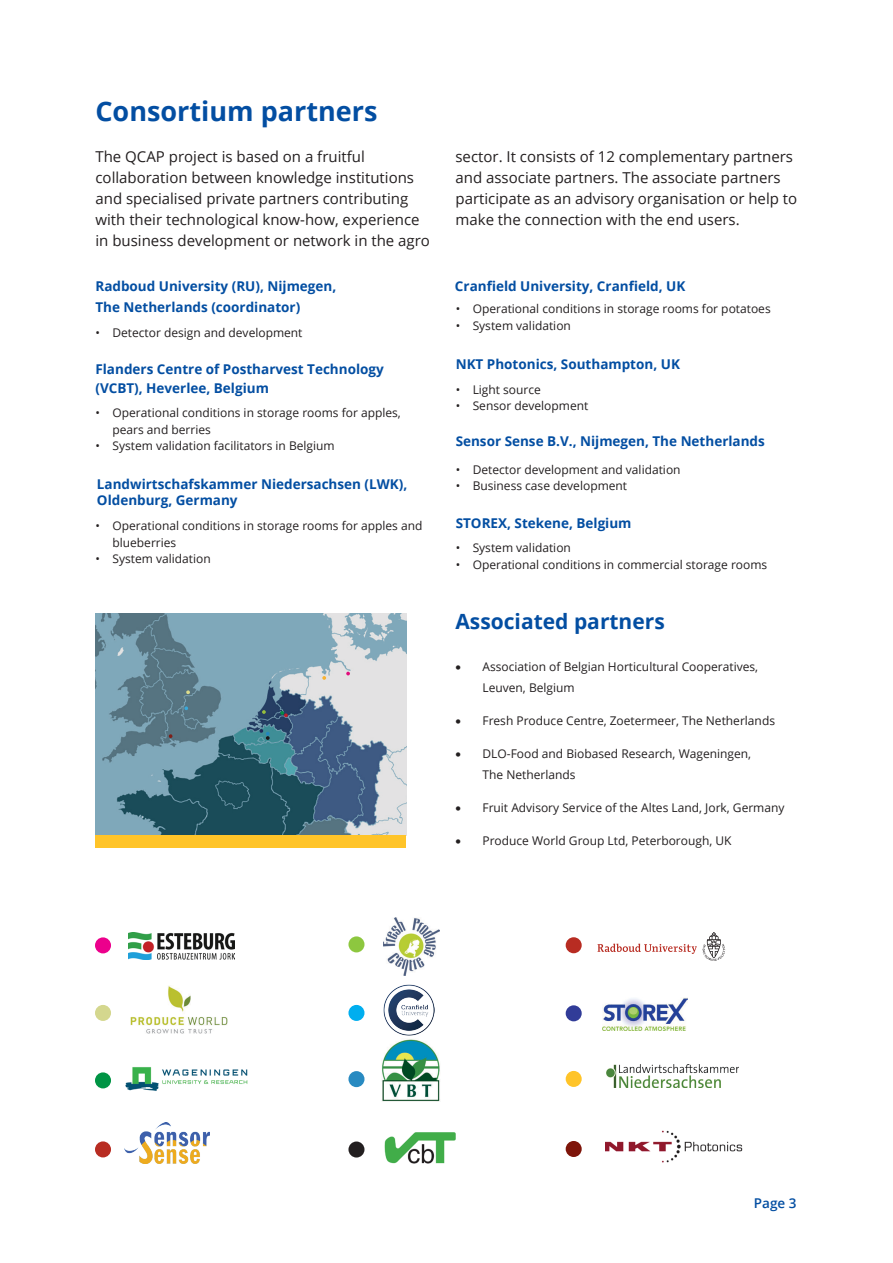
<style>
.page{position:relative;width:893px;height:1263px;background:#fff}
.page>*{position:absolute;margin:0;border:0;box-sizing:border-box;transform-origin:0 0}
.t1{font:700 27px "Open Sans";color:#034ea2}
.t2{font:700 21px "Open Sans";color:#034ea2}
.t3{font:15px/21px "Open Sans";color:#231f20}
.t4{font:700 13.5px/21px "Open Sans";color:#034ea2}
.t5{font:600 13.5px "Open Sans";color:#034ea2}
.t6{font:12px/21px "Open Sans";color:#231f20}
</style>
<div class="page">
<img style="left:384px;top:1132px;width:72px;height:32px">
<img style="left:606px;top:1130px;width:137px;height:33px">
<img style="left:95px;top:613px;width:311px;height:222px">
<svg style="left:280px;top:711px;width:8px;height:6px"></svg>
<svg style="left:262px;top:710px;width:4px;height:4px"></svg>
<svg style="left:184px;top:706px;width:4px;height:4px"></svg>
<svg style="left:322px;top:676px;width:4px;height:4px"></svg>
<svg style="left:168px;top:734px;width:5px;height:4px"></svg>
<svg style="left:186px;top:690px;width:4px;height:4px"></svg>
<svg style="left:259px;top:729px;width:11px;height:11px"></svg>
<svg style="left:346px;top:672px;width:4px;height:3px"></svg>
<div style="left:95px;top:835px;width:311px;height:13px;background:#ffc429"></div>
<img style="left:383px;top:984px;width:51px;height:52px">
<div style="left:348px;top:1005px;width:16px;height:16px;background:#00aeef;border-radius:50%"></div>
<img style="left:128px;top:932px;width:106px;height:28px">
<div style="left:95px;top:937px;width:16px;height:16px;background:#ec008c;border-radius:50%"></div>
<img style="left:130px;top:986px;width:97px;height:47px">
<div style="left:95px;top:1005px;width:16px;height:16px;background:#d4d78e;border-radius:50%"></div>
<img style="left:125px;top:1067px;width:123px;height:24px">
<div style="left:95px;top:1072px;width:16px;height:16px;background:#009444;border-radius:50%"></div>
<img style="left:125px;top:1122px;width:85px;height:42px">
<div style="left:95px;top:1141px;width:16px;height:16px;background:#b82c22;border-radius:50%"></div>
<img style="left:384px;top:917px;width:55px;height:58px">
<div style="left:348px;top:936px;width:16px;height:16px;background:#8dc73f;border-radius:50%"></div>
<img style="left:382px;top:1039px;width:58px;height:63px">
<div style="left:348px;top:1071px;width:16px;height:16px;background:#288ac1;border-radius:50%"></div>
<div style="left:348px;top:1141px;width:16px;height:16px;background:#231f20;border-radius:50%"></div>
<svg style="left:597px;top:943px;width:100px;height:11px"></svg>
<svg style="left:703px;top:932px;width:22px;height:29px"></svg>
<div style="left:566px;top:937px;width:16px;height:16px;background:#b82c22;border-radius:50%"></div>
<img style="left:602px;top:997px;width:85px;height:33px">
<div style="left:566px;top:1005px;width:16px;height:16px;background:#313c98;border-radius:50%"></div>
<img style="left:606px;top:1065px;width:133px;height:23px">
<div style="left:566px;top:1071px;width:16px;height:16px;background:#ffc429;border-radius:50%"></div>
<div style="left:566px;top:1141px;width:16px;height:16px;background:#7e150a;border-radius:50%"></div>
<h1 class="t1" style="left:95px;top:92px;width:284px">Consortium partners</h1>
<p class="t3" style="left:95px;top:145px;width:336px">The QCAP project is based on a fruitful collaboration between knowledge institutions and specialised private partners contributing with their technological know-how, experience in business development or network in the agro</p>
<p class="t3" style="left:455px;top:145px;width:343px">sector. It consists of 12 complementary partners and associate partners. The associate partners participate as an advisory organisation or help to make the connection with the end users.</p>
<p class="t4" style="left:95px;top:275px;width:242px">Radboud University (RU), Nijmegen,<br>The Netherlands (coordinator)</p>
<p class="t6" style="left:95px;top:322px;width:209px">• Detector design and development</p>
<p class="t4" style="left:95px;top:359px;width:290px;line-height:19.5px">Flanders Centre of Postharvest Technology (VCBT), Heverlee, Belgium</p>
<p class="t6" style="left:112px;top:404px;width:290px;line-height:16.5px;text-indent:-17px">• Operational conditions in storage rooms for apples, pears and berries</p>
<p class="t6" style="left:95px;top:435px;width:241px">• System validation facilitators in Belgium</p>
<p class="t4" style="left:97px;top:476px;width:312px;line-height:15.6px">Landwirtschafskammer Niedersachsen (LWK),<br>Oldenburg, Germany</p>
<p class="t6" style="left:112px;top:517px;width:312px;line-height:16.5px;text-indent:-17px">• Operational conditions in storage rooms for apples and blueberries</p>
<p class="t6" style="left:95px;top:548px;width:117px">• System validation</p>
<p class="t4" style="left:455px;top:275px;width:232px">Cranfield University, Cranfield, UK</p>
<p class="t6" style="left:456px;top:298px;width:317px">• Operational conditions in storage rooms for potatoes</p>
<p class="t6" style="left:456px;top:315px;width:117px">• System validation</p>
<p class="t4" style="left:456px;top:354px;width:226px">NKT Photonics, Southampton, UK</p>
<p class="t6" style="left:456px;top:379px;width:87px">• Light source</p>
<p class="t6" style="left:456px;top:395px;width:134px">• Sensor development</p>
<p class="t4" style="left:456px;top:431px;width:311px">Sensor Sense B.V., Nijmegen, The Netherlands</p>
<p class="t6" style="left:456px;top:458px;width:226px">• Detector development and validation</p>
<p class="t6" style="left:456px;top:475px;width:173px">• Business case development</p>
<p class="t4" style="left:456px;top:512px;width:177px">STOREX, Stekene, Belgium</p>
<p class="t6" style="left:456px;top:537px;width:117px">• System validation</p>
<p class="t6" style="left:456px;top:553px;width:313px">• Operational conditions in commercial storage rooms</p>
<h2 class="t2" style="left:455px;top:607px;width:211px">Associated partners</h2>
<p class="t6" style="left:482px;top:656px;width:277px;text-indent:-27px">• Association of Belgian Horticultural Cooperatives,<br>Leuven, Belgium</p>
<p class="t6" style="left:455px;top:710px;width:321px">• Fresh Produce Centre, Zoetermeer, The Netherlands</p>
<p class="t6" style="left:482px;top:743px;width:270px;text-indent:-27px">• DLO-Food and Biobased Research, Wageningen,<br>The Netherlands</p>
<p class="t6" style="left:455px;top:797px;width:331px">• Fruit Advisory Service of the Altes Land, Jork, Germany</p>
<p class="t6" style="left:455px;top:830px;width:278px">• Produce World Group Ltd, Peterborough, UK</p>
<p class="t5" style="left:754px;top:1194px;width:44px">Page 3</p>
</div>
